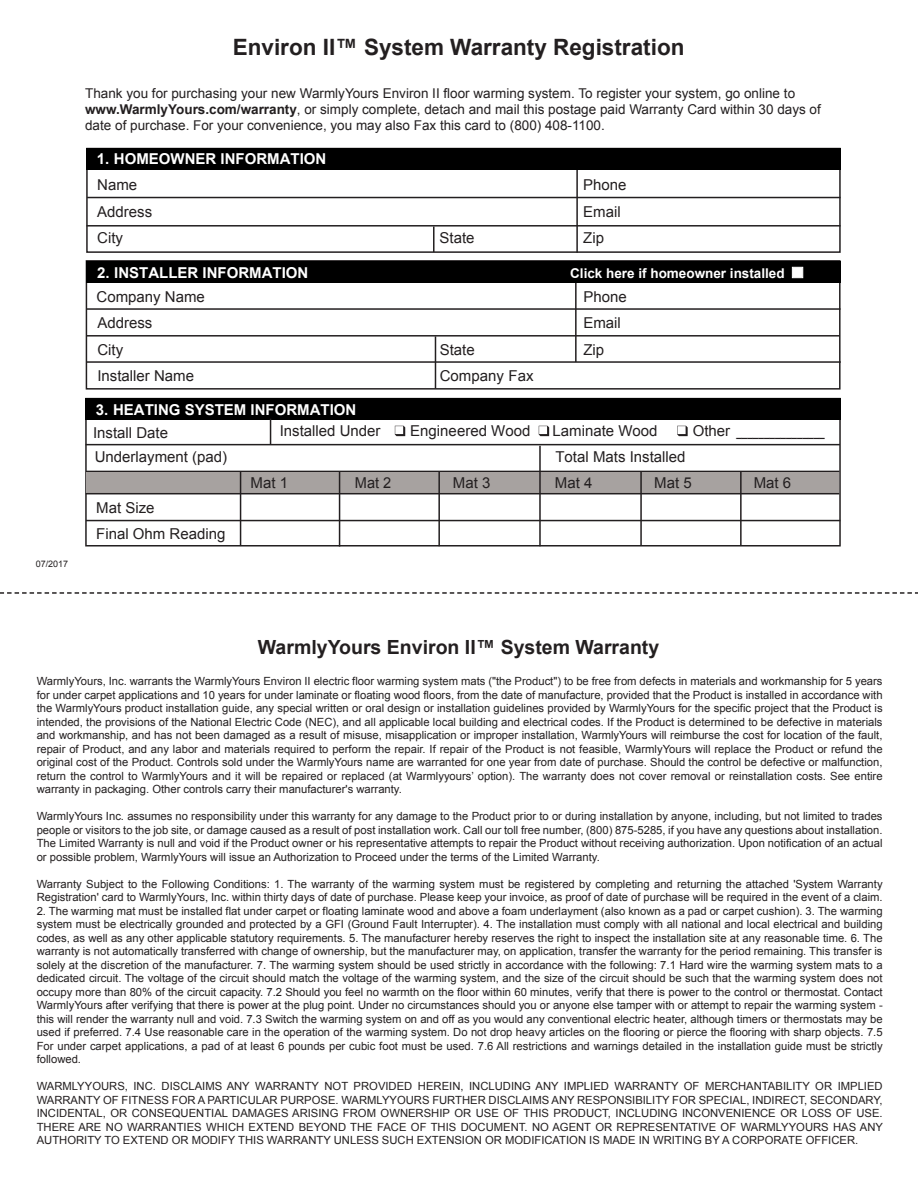
<style>
.page{position:relative;width:918px;height:1188px;background:#fff}
.page>*{position:absolute;margin:0;border:0;box-sizing:border-box;transform-origin:0 0}
.t1{font:700 22.5px "Arial";color:#231f20}
.t2{font:700 19.5px "Arial";color:#231f20}
.t3{font:15px/26.7px "Arial";color:#231f20}
.t4{font:700 15px "Arial";color:#fff}
.t5{font:13.5px/16.2px "Arial";color:#231f20}
.t6{font:700 13.5px "Arial";color:#fff}
.t7{font:11.25px/13.5px "Arial";color:#231f20;text-align:justify}
.t8{font:9px "Arial";color:#231f20}
.s1{font-weight:700}
</style>
<div class="page">
<div style="left:86px;top:148px;width:755px;height:105px;border:2px solid #231f20"></div>
<hr style="left:86px;top:225px;width:755px;height:2px;background:#231f20">
<hr style="left:87px;top:197px;width:754px;height:1px;background:#231f20">
<hr style="left:433px;top:227px;width:2px;height:25px;background:#231f20">
<hr style="left:576px;top:165px;width:2px;height:88px;background:#231f20">
<div style="left:86px;top:148px;width:755px;height:21px;background:#000"></div>
<hr style="left:86px;top:335px;width:754px;height:2px;background:#231f20">
<hr style="left:86px;top:308px;width:755px;height:2px;background:#231f20">
<hr style="left:435px;top:336px;width:1px;height:53px;background:#231f20">
<hr style="left:575px;top:277px;width:2px;height:85px;background:#231f20">
<div style="left:86px;top:261px;width:755px;height:22px;background:#000"></div>
<div style="left:792px;top:267px;width:11px;height:11px;background:#fff;border:1px solid #fff"></div>
<svg style="left:85px;top:361px;width:756px;height:186px"></svg>
<svg style="left:395px;top:426px;width:10px;height:10px"></svg>
<svg style="left:539px;top:426px;width:10px;height:10px"></svg>
<svg style="left:677px;top:426px;width:11px;height:10px"></svg>
<hr style="left:86px;top:471px;width:753px;height:1px;background:#231f20">
<hr style="left:86px;top:444px;width:754px;height:1px;background:#231f20">
<div style="left:85px;top:398px;width:756px;height:22px;background:#000"></div>
<div style="left:87px;top:472px;width:752px;height:22px;background:#a7a2a0"></div>
<hr style="left:86px;top:493px;width:753px;height:1px;background:#231f20">
<hr style="left:740px;top:472px;width:2px;height:74px;background:#231f20">
<hr style="left:640px;top:472px;width:2px;height:74px;background:#231f20">
<hr style="left:539px;top:446px;width:2px;height:100px;background:#231f20">
<hr style="left:438px;top:471px;width:2px;height:75px;background:#231f20">
<hr style="left:339px;top:472px;width:1px;height:75px;background:#231f20">
<hr style="left:240px;top:472px;width:1px;height:74px;background:#231f20">
<hr style="left:86px;top:520px;width:754px;height:1px;background:#231f20">
<svg style="left:270px;top:419px;width:1px;height:25px"></svg>
<svg style="left:0;top:592px;width:918px;height:2px"></svg>
<h1 class="t1" style="left:233px;top:32px;width:453px">Environ II™ System Warranty Registration</h1>
<p class="t5" style="left:85px;top:85px;width:737px">Thank you for purchasing your new WarmlyYours Environ II floor warming system. To register your system, go online to <span class="s1">www.WarmlyYours.com/warranty</span>, or simply complete, detach and mail this postage paid Warranty Card within 30 days of date of purchase. For your convenience, you may also Fax this card to (800) 408-1100.</p>
<h3 class="t4" style="left:97px;top:149px;width:231px">1. HOMEOWNER INFORMATION</h3>
<h3 class="t3" style="left:97px;top:172px;width:42px">Name</h3>
<h3 class="t3" style="left:583px;top:172px;width:45px">Phone</h3>
<h3 class="t3" style="left:97px;top:198px;width:57px">Address</h3>
<h3 class="t3" style="left:583px;top:198px;width:39px">Email</h3>
<h3 class="t3" style="left:97px;top:225px;width:27px">City</h3>
<h3 class="t3" style="left:440px;top:225px;width:37px">State</h3>
<h3 class="t3" style="left:583px;top:225px;width:22px">Zip</h3>
<h3 class="t4" style="left:97px;top:263px;width:213px">2. INSTALLER INFORMATION</h3>
<p class="t6" style="left:570px;top:264px;width:216px">Click here if homeowner installed</p>
<h3 class="t3" style="left:97px;top:283px;width:110px">Company Name</h3>
<h3 class="t3" style="left:583px;top:283px;width:45px">Phone</h3>
<h3 class="t3" style="left:97px;top:310px;width:57px">Address</h3>
<h3 class="t3" style="left:583px;top:310px;width:39px">Email</h3>
<h3 class="t3" style="left:97px;top:336px;width:27px">City</h3>
<h3 class="t3" style="left:440px;top:336px;width:37px">State</h3>
<h3 class="t3" style="left:583px;top:336px;width:22px">Zip</h3>
<h3 class="t3" style="left:97px;top:363px;width:98px">Installer Name</h3>
<h3 class="t3" style="left:440px;top:363px;width:95px">Company Fax</h3>
<h3 class="t4" style="left:96px;top:399px;width:262px">3. HEATING SYSTEM INFORMATION</h3>
<h3 class="t3" style="left:93px;top:420px;width:77px">Install Date</h3>
<h3 class="t3" style="left:280px;top:418px;width:102px">Installed Under</h3>
<h3 class="t3" style="left:410px;top:418px;width:122px">Engineered Wood</h3>
<h3 class="t3" style="left:553px;top:418px;width:107px">Laminate Wood</h3>
<h3 class="t3" style="left:693px;top:418px;width:134px">Other ________________</h3>
<h3 class="t3" style="left:95px;top:444px;width:134px">Underlayment (pad)</h3>
<h3 class="t3" style="left:555px;top:444px;width:132px">Total Mats Installed</h3>
<p class="t8" style="left:36px;top:558px;width:34px">07/2017</p>
<h3 class="t3" style="left:96px;top:494px;width:131px">Mat Size<br>Final Ohm Reading</h3>
<h3 class="t3" style="left:251px;top:470px;width:39px">Mat 1</h3>
<h3 class="t3" style="left:355px;top:470px;width:38px">Mat 2</h3>
<h3 class="t3" style="left:453px;top:470px;width:39px">Mat 3</h3>
<h3 class="t3" style="left:555px;top:470px;width:39px">Mat 4</h3>
<h3 class="t3" style="left:654px;top:470px;width:39px">Mat 5</h3>
<h3 class="t3" style="left:754px;top:470px;width:39px">Mat 6</h3>
<h2 class="t2" style="left:258px;top:635px;width:403px">WarmlyYours Environ II™ System Warranty</h2>
<p class="t7" style="left:37px;top:675px;width:847px">WarmlyYours, Inc. warrants the WarmlyYours Environ II electric floor warming system mats ("the Product") to be free from defects in materials and workmanship for 5 years for under carpet applications and 10 years for under laminate or floating wood floors, from the date of manufacture, provided that the Product is installed in accordance with the WarmlyYours product installation guide, any special written or oral design or installation guidelines provided by WarmlyYours for the specific project that the Product is intended, the provisions of the National Electric Code (NEC), and all applicable local building and electrical codes. If the Product is determined to be defective in materials and workmanship, and has not been damaged as a result of misuse, misapplication or improper installation, WarmlyYours will reimburse the cost for location of the fault, repair of Product, and any labor and materials required to perform the repair. If repair of the Product is not feasible, WarmlyYours will replace the Product or refund the original cost of the Product. Controls sold under the WarmlyYours name are warranted for one year from date of purchase. Should the control be defective or malfunction, return the control to WarmlyYours and it will be repaired or replaced (at Warmlyyours’ option). The warranty does not cover removal or reinstallation costs. See entire warranty in packaging. Other controls carry their manufacturer's warranty.</p>
<p class="t7" style="left:37px;top:810px;width:847px">WarmlyYours Inc. assumes no responsibility under this warranty for any damage to the Product prior to or during installation by anyone, including, but not limited to trades people or visitors to the job site, or damage caused as a result of post installation work. Call our toll free number, (800) 875-5285, if you have any questions about installation.<br>The Limited Warranty is null and void if the Product owner or his representative attempts to repair the Product without receiving authorization. Upon notification of an actual or possible problem, WarmlyYours will issue an Authorization to Proceed under the terms of the Limited Warranty.</p>
<p class="t7" style="left:37px;top:877px;width:848px">Warranty Subject to the Following Conditions: 1. The warranty of the warming system must be registered by completing and returning the attached 'System Warranty<br>Registration' card to WarmlyYours, Inc. within thirty days of date of purchase. Please keep your invoice, as proof of date of purchase will be required in the event of a claim.</p>
<p class="t7" style="left:37px;top:904px;width:848px">2. The warming mat must be installed flat under carpet or floating laminate wood and above a foam underlayment (also known as a pad or carpet cushion). 3. The warming system must be electrically grounded and protected by a GFI (Ground Fault Interrupter). 4. The installation must comply with all national and local electrical and building codes, as well as any other applicable statutory requirements. 5. The manufacturer hereby reserves the right to inspect the installation site at any reasonable time. 6. The warranty is not automatically transferred with change of ownership, but the manufacturer may, on application, transfer the warranty for the period remaining. This transfer is solely at the discretion of the manufacturer. 7. The warming system should be used strictly in accordance with the following: 7.1 Hard wire the warming system mats to a dedicated circuit. The voltage of the circuit should match the voltage of the warming system, and the size of the circuit should be such that the warming system does not occupy more than 80% of the circuit capacity. 7.2 Should you feel no warmth on the floor within 60 minutes, verify that there is power to the control or thermostat. Contact WarmlyYours after verifying that there is power at the plug point. Under no circumstances should you or anyone else tamper with or attempt to repair the warming system - this will render the warranty null and void. 7.3 Switch the warming system on and off as you would any conventional electric heater, although timers or thermostats may be used if preferred. 7.4 Use reasonable care in the operation of the warming system. Do not drop heavy articles on the flooring or pierce the flooring with sharp objects. 7.5<br>For under carpet applications, a pad of at least 6 pounds per cubic foot must be used. 7.6 All restrictions and warnings detailed in the installation guide must be strictly followed.</p>
<p class="t7" style="left:37px;top:1080px;width:848px">WARMLYYOURS, INC. DISCLAIMS ANY WARRANTY NOT PROVIDED HEREIN, INCLUDING ANY IMPLIED WARRANTY OF MERCHANTABILITY OR IMPLIED WARRANTY OF FITNESS FOR A PARTICULAR PURPOSE. WARMLYYOURS FURTHER DISCLAIMS ANY RESPONSIBILITY FOR SPECIAL, INDIRECT, SECONDARY, INCIDENTAL, OR CONSEQUENTIAL DAMAGES ARISING FROM OWNERSHIP OR USE OF THIS PRODUCT, INCLUDING INCONVENIENCE OR LOSS OF USE.<br>THERE ARE NO WARRANTIES WHICH EXTEND BEYOND THE FACE OF THIS DOCUMENT. NO AGENT OR REPRESENTATIVE OF WARMLYYOURS HAS ANY AUTHORITY TO EXTEND OR MODIFY THIS WARRANTY UNLESS SUCH EXTENSION OR MODIFICATION IS MADE IN WRITING BY A CORPORATE OFFICER.</p>
</div>
